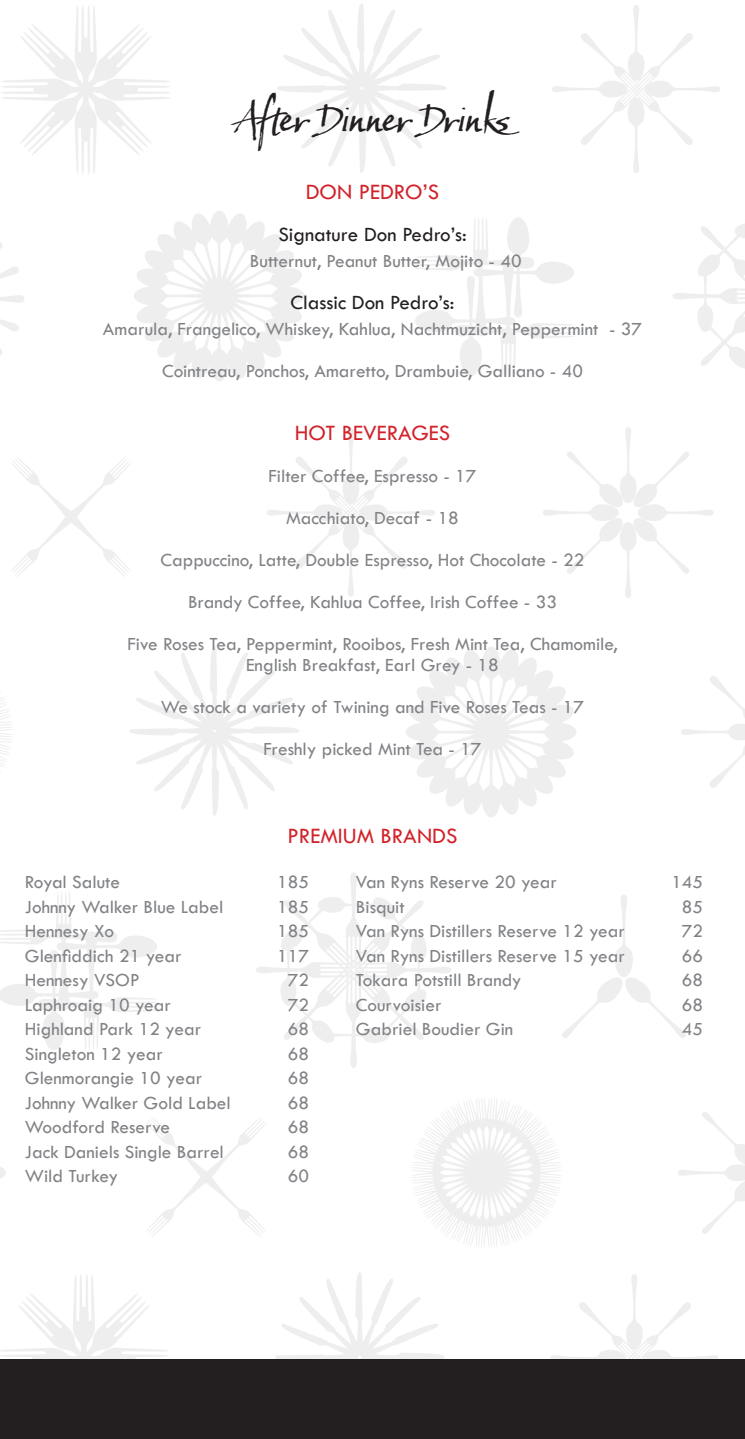
<style>
.page{position:relative;width:745px;height:1439px;background:#fff}
.page>*{position:absolute;margin:0;border:0;box-sizing:border-box;transform-origin:0 0}
.t1{font:43.75px "Baka Too";letter-spacing:-.005em;color:#231f20}
.t2{font:22.75px "Tw Cen";color:#d1232a}
.t3{font:21px "Tw Cen";color:#231f20}
.t4{font:19.25px "Tw Cen";color:#808285}
</style>
<div class="page">
<svg style="left:552px;top:5px;width:167px;height:168px"></svg>
<svg style="left:1px;top:5px;width:169px;height:169px"></svg>
<svg style="left:277px;top:3px;width:169px;height:170px"></svg>
<svg style="left:0;top:243px;width:24px;height:112px"></svg>
<svg style="left:134px;top:211px;width:170px;height:170px"></svg>
<svg style="left:415px;top:217px;width:158px;height:159px"></svg>
<svg style="left:673px;top:224px;width:71px;height:144px"></svg>
<svg style="left:11px;top:457px;width:120px;height:120px"></svg>
<svg style="left:543px;top:428px;width:170px;height:170px"></svg>
<svg style="left:267px;top:429px;width:168px;height:168px"></svg>
<svg style="left:0;top:692px;width:12px;height:80px"></svg>
<svg style="left:406px;top:647px;width:170px;height:170px"></svg>
<svg style="left:681px;top:676px;width:63px;height:112px"></svg>
<svg style="left:130px;top:646px;width:169px;height:170px"></svg>
<svg style="left:562px;top:895px;width:124px;height:143px"></svg>
<svg style="left:0;top:892px;width:157px;height:158px"></svg>
<svg style="left:256px;top:872px;width:195px;height:196px"></svg>
<svg style="left:0;top:1167px;width:6px;height:12px"></svg>
<svg style="left:412px;top:1098px;width:149px;height:149px"></svg>
<svg style="left:146px;top:1117px;width:120px;height:120px"></svg>
<svg style="left:678px;top:1112px;width:66px;height:122px"></svg>
<svg style="left:550px;top:1274px;width:168px;height:85px"></svg>
<svg style="left:0;top:1275px;width:168px;height:84px"></svg>
<svg style="left:275px;top:1273px;width:169px;height:86px"></svg>
<div style="left:0;top:1359px;width:744px;height:80px;background:#231f20"></div>
<p class="t1" style="left:234px;top:91px;width:277px">After Dinner Drinks</p>
<p class="t2" style="left:306px;top:178px;width:135px">DON PEDRO’S</p>
<p class="t3" style="left:278px;top:222px;width:190px">Signature Don Pedro’s:</p>
<p class="t4" style="left:250px;top:250px;width:273px">Butternut, Peanut Butter, Mojito - 40</p>
<p class="t3" style="left:290px;top:290px;width:165px">Classic Don Pedro’s:</p>
<p class="t4" style="left:103px;top:317px;width:540px">Amarula, Frangelico, Whiskey, Kahlua, Nachtmuzicht, Peppermint - 37</p>
<p class="t4" style="left:162px;top:359px;width:422px">Cointreau, Ponchos, Amaretto, Drambuie, Galliano - 40</p>
<p class="t2" style="left:294px;top:419px;width:157px">HOT BEVERAGES</p>
<p class="t4" style="left:268px;top:464px;width:209px">Filter Coffee, Espresso - 17</p>
<p class="t4" style="left:286px;top:506px;width:174px">Macchiato, Decaf - 18</p>
<p class="t4" style="left:160px;top:548px;width:425px">Cappuccino, Latte, Double Espresso, Hot Chocolate - 22</p>
<p class="t4" style="left:188px;top:590px;width:370px">Brandy Coffee, Kahlua Coffee, Irish Coffee - 33</p>
<p class="t4" style="left:127px;top:632px;width:491px">Five Roses Tea, Peppermint, Rooibos, Fresh Mint Tea, Chamomile,</p>
<p class="t4" style="left:246px;top:653px;width:254px">English Breakfast, Earl Grey - 18</p>
<p class="t4" style="left:161px;top:695px;width:424px">We stock a variety of Twining and Five Roses Teas - 17</p>
<p class="t4" style="left:263px;top:737px;width:219px">Freshly picked Mint Tea - 17</p>
<p class="t2" style="left:287px;top:822px;width:171px">PREMIUM BRANDS</p>
<p class="t4" style="left:25px;top:870px;width:97px">Royal Salute</p>
<p class="t4" style="left:277px;top:870px;width:33px">185</p>
<p class="t4" style="left:25px;top:895px;width:200px">Johnny Walker Blue Label</p>
<p class="t4" style="left:277px;top:895px;width:33px">185</p>
<p class="t4" style="left:25px;top:919px;width:91px">Hennesy Xo</p>
<p class="t4" style="left:277px;top:919px;width:33px">185</p>
<p class="t4" style="left:25px;top:944px;width:158px">Glenfiddich 21 year</p>
<p class="t4" style="left:277px;top:944px;width:33px">117</p>
<p class="t4" style="left:25px;top:968px;width:116px">Hennesy VSOP</p>
<p class="t4" style="left:287px;top:968px;width:23px">72</p>
<p class="t4" style="left:25px;top:993px;width:147px">Laphroaig 10 year</p>
<p class="t4" style="left:287px;top:993px;width:23px">72</p>
<p class="t4" style="left:25px;top:1017px;width:178px">Highland Park 12 year</p>
<p class="t4" style="left:287px;top:1017px;width:23px">68</p>
<p class="t4" style="left:25px;top:1042px;width:139px">Singleton 12 year</p>
<p class="t4" style="left:287px;top:1042px;width:23px">68</p>
<p class="t4" style="left:25px;top:1066px;width:179px">Glenmorangie 10 year</p>
<p class="t4" style="left:287px;top:1066px;width:23px">68</p>
<p class="t4" style="left:25px;top:1091px;width:207px">Johnny Walker Gold Label</p>
<p class="t4" style="left:287px;top:1091px;width:23px">68</p>
<p class="t4" style="left:25px;top:1115px;width:147px">Woodford Reserve</p>
<p class="t4" style="left:287px;top:1115px;width:23px">68</p>
<p class="t4" style="left:25px;top:1140px;width:200px">Jack Daniels Single Barrel</p>
<p class="t4" style="left:287px;top:1140px;width:23px">68</p>
<p class="t4" style="left:25px;top:1164px;width:95px">Wild Turkey</p>
<p class="t4" style="left:287px;top:1164px;width:23px">60</p>
<p class="t4" style="left:356px;top:870px;width:202px">Van Ryns Reserve 20 year</p>
<p class="t4" style="left:671px;top:870px;width:33px">145</p>
<p class="t4" style="left:356px;top:895px;width:50px">Bisquit</p>
<p class="t4" style="left:681px;top:895px;width:23px">85</p>
<p class="t4" style="left:356px;top:919px;width:270px">Van Ryns Distillers Reserve 12 year</p>
<p class="t4" style="left:681px;top:919px;width:23px">72</p>
<p class="t4" style="left:356px;top:944px;width:270px">Van Ryns Distillers Reserve 15 year</p>
<p class="t4" style="left:681px;top:944px;width:23px">66</p>
<p class="t4" style="left:356px;top:968px;width:167px">Tokara Potstill Brandy</p>
<p class="t4" style="left:681px;top:968px;width:23px">68</p>
<p class="t4" style="left:356px;top:993px;width:87px">Courvoisier</p>
<p class="t4" style="left:681px;top:993px;width:23px">68</p>
<p class="t4" style="left:356px;top:1017px;width:159px">Gabriel Boudier Gin</p>
<p class="t4" style="left:681px;top:1017px;width:23px">45</p>
</div>
